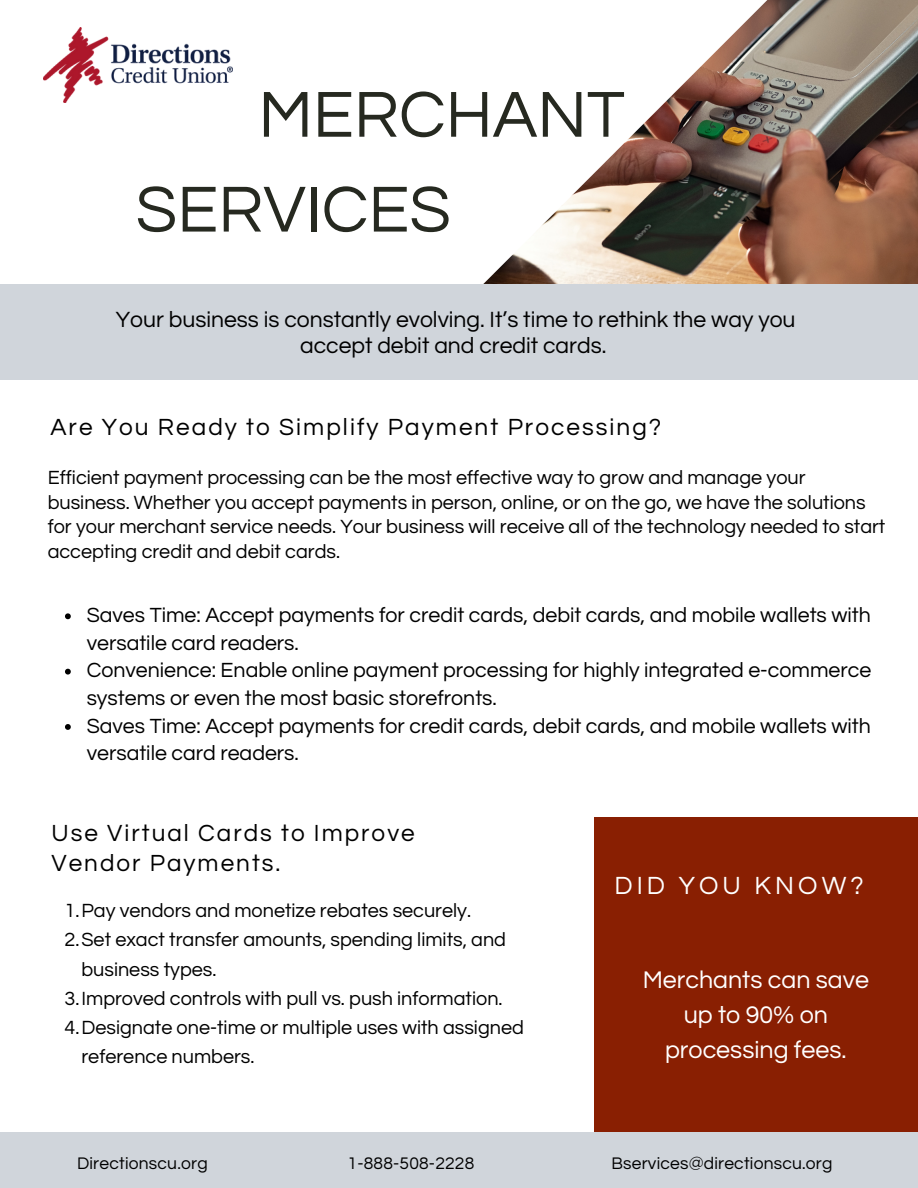
<style>
.page{position:relative;width:918px;height:1188px;background:#fff}
.page>*{position:absolute;margin:0;border:0;box-sizing:border-box;transform-origin:0 0}
.t1{font:67.5px "Questrial";color:#262920}
.t2{font:25.8px "Questrial";letter-spacing:.16em;color:#fff}
.t3{font:25.05px/34.8px "Questrial";color:#fff;text-align:center}
.t4{font:24.3px/30.3px "Questrial";letter-spacing:.085em;color:#000}
.t5{font:22.95px/26.2px "Questrial";color:#000;text-align:center}
.t6{font:21.3px/27.6px "Questrial";color:#000}
.t7{font:19.8px/24.8px "Questrial";color:#000}
.t8{font:17.4px "Questrial";letter-spacing:.01em;color:#000}
</style>
<div class="page">
<img style="left:439px;top:0;width:479px;height:285px">
<div style="left:594px;top:817px;width:324px;height:322px;background:#891f02"></div>
<div style="left:0;top:285px;width:918px;height:95px;background:#d0d5db"></div>
<svg style="left:65px;top:613px;width:6px;height:6px"></svg>
<svg style="left:65px;top:669px;width:6px;height:6px"></svg>
<svg style="left:65px;top:724px;width:6px;height:6px"></svg>
<div style="left:0;top:1133px;width:918px;height:55px;background:#d0d5db"></div>
<img style="left:44px;top:27px;width:189px;height:76px">
<h1 class="t1" style="left:258px;top:81px;width:368px">MERCHANT</h1>
<h1 class="t1" style="left:136px;top:176px;width:317px">SERVICES</h1>
<p class="t5" style="left:116px;top:307px;width:681px">Your business is constantly evolving. It’s time to rethink the way you accept debit and credit cards.</p>
<p class="t4" style="left:50px;top:413px;width:613px">Are You Ready to Simplify Payment Processing?</p>
<p class="t7" style="left:48px;top:466px;width:839px">Efficient payment processing can be the most effective way to grow and manage your business. Whether you accept payments in person, online, or on the go, we have the solutions for your merchant service needs. Your business will receive all of the technology needed to start accepting credit and debit cards.</p>
<p class="t6" style="left:87px;top:602px;width:786px">Saves Time: Accept payments for credit cards, debit cards, and mobile wallets with versatile card readers.<br>Convenience: Enable online payment processing for highly integrated e-commerce systems or even the most basic storefronts.<br>Saves Time: Accept payments for credit cards, debit cards, and mobile wallets with versatile card readers.</p>
<p class="t4" style="left:52px;top:818px;width:365px">Use Virtual Cards to Improve<br>Vendor Payments.</p>
<p class="t7" style="left:65px;top:899px;width:408px">1.Pay vendors and monetize rebates securely.</p>
<p class="t7" style="left:65px;top:928px;width:443px">2.Set exact transfer amounts, spending limits, and</p>
<p class="t7" style="left:81px;top:957px;width:136px">business types.</p>
<p class="t7" style="left:65px;top:986px;width:440px">3.Improved controls with pull vs. push information.</p>
<p class="t7" style="left:65px;top:1016px;width:461px">4.Designate one-time or multiple uses with assigned</p>
<p class="t7" style="left:81px;top:1045px;width:175px">reference numbers.</p>
<h2 class="t2" style="left:614px;top:873px;width:251px">DID YOU KNOW?</h2>
<p class="t3" style="left:643px;top:963px;width:228px">Merchants can save up to 90% on processing fees.</p>
<p class="t8" style="left:77px;top:1155px;width:132px">Directionscu.org</p>
<p class="t8" style="left:348px;top:1155px;width:128px">1-888-508-2228</p>
<p class="t8" style="left:611px;top:1155px;width:223px">Bservices@directionscu.org</p>
</div>
